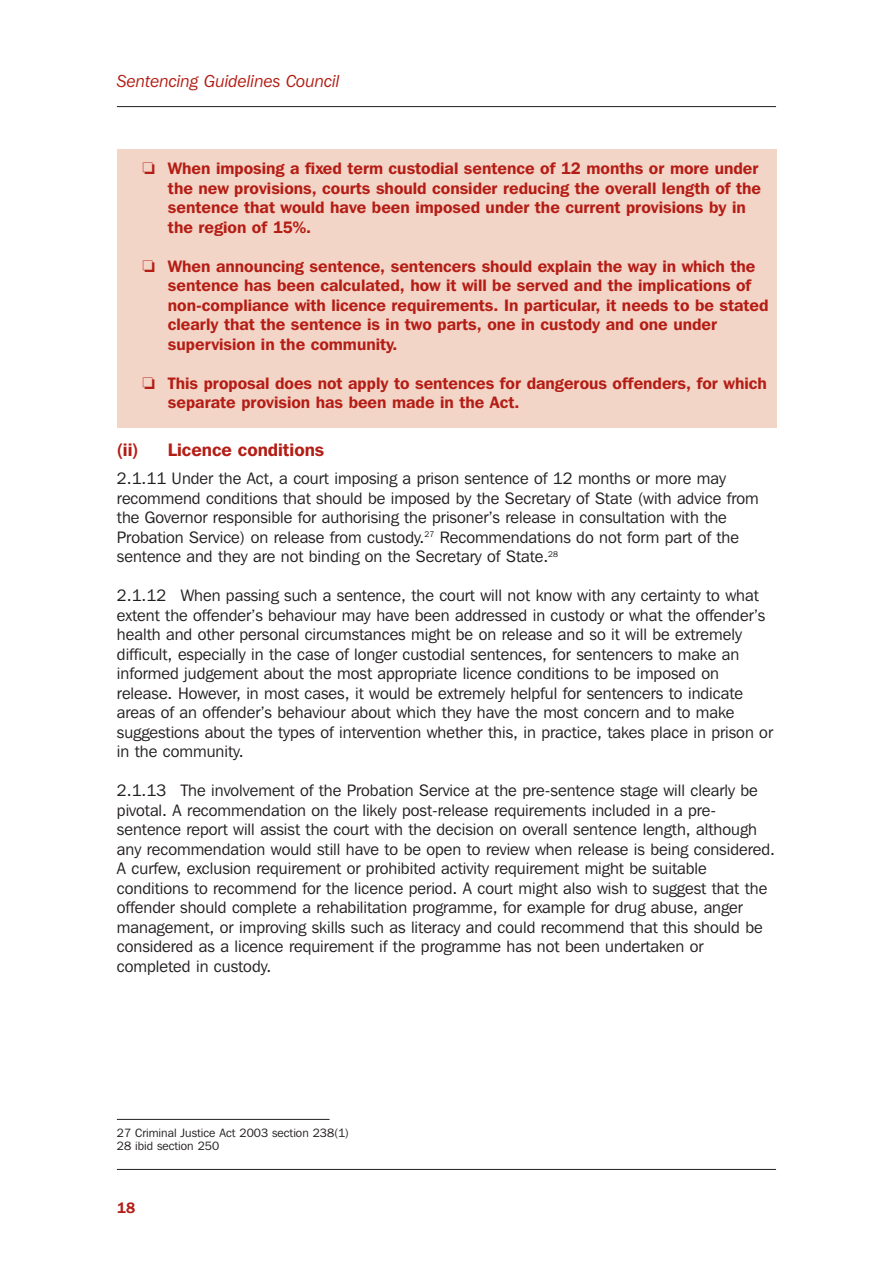
<style>
.page{position:relative;width:893px;height:1263px;background:#fff}
.page>*{position:absolute;margin:0;border:0;box-sizing:border-box;transform-origin:0 0}
.t1{font:600 18px "Franklin Gothic IT Cby BT";color:#b41d15}
.t2{font:italic 17.25px "Franklin Gothic IT Cby BT";color:#b41d15}
.t3{font:16.5px/19.5px "Franklin Gothic IT Cby BT";color:#231f20}
.t4{font:600 16.5px/19.5px "Franklin Gothic IT Cby BT";color:#b41d15}
.t5{font:600 15px "Franklin Gothic IT Cby BT";color:#b41d15}
.t6{font:12px/13.5px "Franklin Gothic IT Cby BT";color:#231f20}
</style>
<div class="page">
<div style="left:117px;top:149px;width:659px;height:278px;background:#f3d5c7"></div>
<hr style="left:117px;top:1169px;width:659px;height:1px;background:#231f20">
<hr style="left:117px;top:106px;width:659px;height:1px;background:#231f20">
<hr style="left:117px;top:1119px;width:213px;height:1px;background:#231f20">
<p class="t2" style="left:117px;top:75px;width:224px">Sentencing Guidelines Council</p>
<p class="t4" style="left:168px;top:160px;width:595px;text-indent:-25px">❏ When imposing a fixed term custodial sentence of 12 months or more under the new provisions, courts should consider reducing the overall length of the sentence that would have been imposed under the current provisions by in the region of 15%.</p>
<p class="t4" style="left:168px;top:258px;width:602px;text-indent:-25px">❏ When announcing sentence, sentencers should explain the way in which the sentence has been calculated, how it will be served and the implications of non-compliance with licence requirements. In particular, it needs to be stated clearly that the sentence is in two parts, one in custody and one under supervision in the community.</p>
<p class="t4" style="left:168px;top:375px;width:600px;text-indent:-25px">❏ This proposal does not apply to sentences for dangerous offenders, for which separate provision has been made in the Act.</p>
<p class="t1" style="left:117px;top:444px;width:209px">(ii) Licence conditions</p>
<p class="t3" style="left:117px;top:470px;width:643px">2.1.11 Under the Act, a court imposing a prison sentence of 12 months or more may recommend conditions that should be imposed by the Secretary of State (with advice from the Governor responsible for authorising the prisoner’s release in consultation with the Probation Service) on release from custody.<sup>27</sup> Recommendations do not form part of the sentence and they are not binding on the Secretary of State.<sup>28</sup></p>
<p class="t3" style="left:117px;top:587px;width:658px">2.1.12 When passing such a sentence, the court will not know with any certainty to what extent the offender’s behaviour may have been addressed in custody or what the offender’s health and other personal circumstances might be on release and so it will be extremely difficult, especially in the case of longer custodial sentences, for sentencers to make an informed judgement about the most appropriate licence conditions to be imposed on release. However, in most cases, it would be extremely helpful for sentencers to indicate areas of an offender’s behaviour about which they have the most concern and to make suggestions about the types of intervention whether this, in practice, takes place in prison or in the community.</p>
<p class="t3" style="left:117px;top:782px;width:660px">2.1.13 The involvement of the Probation Service at the pre-sentence stage will clearly be pivotal. A recommendation on the likely post-release requirements included in a pre&shy;sentence report will assist the court with the decision on overall sentence length, although any recommendation would still have to be open to review when release is being considered.<br>A curfew, exclusion requirement or prohibited activity requirement might be suitable conditions to recommend for the licence period. A court might also wish to suggest that the offender should complete a rehabilitation programme, for example for drug abuse, anger management, or improving skills such as literacy and could recommend that this should be considered as a licence requirement if the programme has not been undertaken or completed in custody.</p>
<p class="t6" style="left:117px;top:1127px;width:234px">27 Criminal Justice Act 2003 section 238(1)<br>28 ibid section 250</p>
<p class="t5" style="left:117px;top:1202px;width:20px">18</p>
</div>
